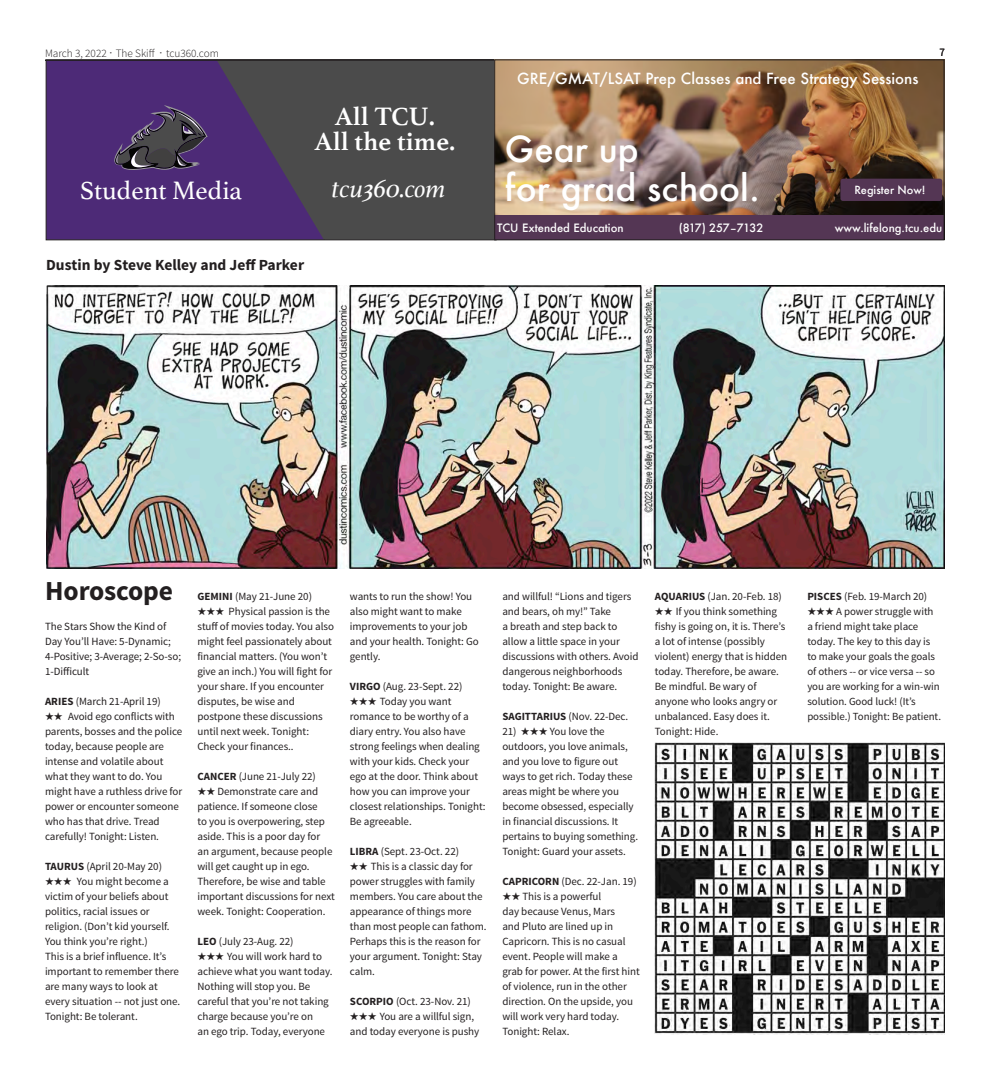
<style>
.page{position:relative;width:990px;height:1080px;background:#fff}
.page>*{position:absolute;margin:0;border:0;box-sizing:border-box;transform-origin:0 0}
.t1{font:500 35px/38.8px "Futura";color:#fff}
.Horoscope_label{font:700 27.5px "Source Sans Pro";letter-spacing:-.005em;color:#231f20}
.t2{font:700 26.5px/25px "Athelas";color:#fff;text-align:center}
.t3{font:26.5px "Athelas";color:#fff}
.t4{font:italic 26.5px "Athelas";color:#fff}
.Label{font:700 15.5px "Source Sans Pro";color:#231f20}
.t5{font:500 15px "Futura";color:#fff}
.t6{font:500 11.25px "Futura";color:#fff}
.t7{font:300 11.25px "Source Sans Pro";color:#231f20}
.t8{font:500 11.25px "Futura";letter-spacing:-.055em;color:#fff}
.Horoscope_body_text{font:11px/15px "Source Sans Pro";letter-spacing:-.005em;color:#231f20}
.t9{font:500 11px "Futura";color:#fff}
.Horoscope_body_text-2{font:10.88px/15px "Source Sans Pro";letter-spacing:-.005em;color:#231f20}
.s1{font-size:13px}
.s2{font-weight:700}
</style>
<div class="page">
<div style="left:48px;top:62px;width:169px;height:176px;background:#4d2a77"></div>
<svg style="left:217px;top:62px;width:277px;height:176px;background:#4b4453"></svg>
<svg style="left:114px;top:105px;width:94px;height:65px;background:#4c3c60"></svg>
<div style="left:46px;top:60px;width:450px;height:180px;border:1px solid #231f20"></div>
<svg style="left:45px;top:59px;width:900px;height:2px"></svg>
<img style="left:496px;top:62px;width:446px;height:153px">
<div style="left:840px;top:179px;width:102px;height:22px;background:#543654;border-radius:2px"></div>
<div style="left:495px;top:215px;width:449px;height:25px;background:#543654"></div>
<div style="left:494px;top:60px;width:450px;height:180px;border:1px solid #231f20"></div>
<img style="left:655px;top:742px;width:290px;height:293px">
<img style="left:46px;top:285px;width:899px;height:283px">
<p class="t7" style="left:45px;top:47px;width:175px">March 3, 2022 <span class="s1">·</span> The Skiff <span class="s1">·</span> tcu360.com</p>
<p class="t7" style="left:940px;top:46px;width:7px">7</p>
<p class="t5" style="left:517px;top:68px;width:403px">GRE/GMAT/LSAT Prep Classes and Free Strategy Sessions</p>
<p class="t2" style="left:315px;top:103px;width:142px">All TCU.<br>All the time.</p>
<p class="t1" style="left:505px;top:130px;width:256px">Gear up<br>for grad school.</p>
<p class="t3" style="left:80px;top:169px;width:164px">Student Media</p>
<p class="t4" style="left:331px;top:167px;width:116px">tcu360.com</p>
<p class="t9" style="left:854px;top:182px;width:73px">Register Now!</p>
<p class="Label" style="left:46px;top:255px;width:260px">Dustin by Steve Kelley and Jeff Parker</p>
<p class="t6" style="left:497px;top:221px;width:128px">TCU Extended Education</p>
<p class="t8" style="left:679px;top:221px;width:86px">(817) 257–7132</p>
<p class="t6" style="left:835px;top:221px;width:109px">www.lifelong.tcu.edu</p>
<p class="Horoscope_label" style="left:45px;top:573px;width:129px">Horoscope</p>
<p class="Horoscope_body_text" style="left:45px;top:619px;width:138px">The Stars Show the Kind of<br>Day You’ll Have: 5-Dynamic;<br>4-Positive; 3-Average; 2-So-so;<br>1-Difficult</p>
<p class="Horoscope_body_text" style="left:45px;top:694px;width:117px"><span class="s2">ARIES</span> (March 21-April 19)</p>
<p class="Horoscope_body_text" style="left:45px;top:709px;width:139px">★★ Avoid ego conflicts with parents, bosses and the police today, because people are intense and volatile about what they want to do. You might have a ruthless drive for power or encounter someone who has that drive. Tread carefully! Tonight: Listen.</p>
<p class="Horoscope_body_text" style="left:45px;top:859px;width:119px"><span class="s2">TAURUS</span> (April 20-May 20)</p>
<p class="Horoscope_body_text" style="left:45px;top:874px;width:137px">★★★ You might become a victim of your beliefs about politics, racial issues or religion. (Don’t kid yourself.<br>You think you’re right.)<br>This is a brief influence. It’s important to remember there are many ways to look at every situation -- not just one.<br>Tonight: Be tolerant.</p>
<p class="Horoscope_body_text" style="left:197px;top:589px;width:116px"><span class="s2">GEMINI</span> (May 21-June 20)</p>
<p class="Horoscope_body_text" style="left:197px;top:604px;width:138px">★★★ Physical passion is the stuff of movies today. You also might feel passionately about financial matters. (You won’t give an inch.) You will fight for your share. If you encounter disputes, be wise and postpone these discussions until next week. Tonight:<br>Check your finances..</p>
<p class="Horoscope_body_text" style="left:197px;top:769px;width:120px"><span class="s2">CANCER</span> (June 21-July 22)</p>
<p class="Horoscope_body_text" style="left:197px;top:784px;width:139px">★★ Demonstrate care and patience. If someone close<br>to you is overpowering, step aside. This is a poor day for<br>an argument, because people will get caught up in ego.<br>Therefore, be wise and table important discussions for next week. Tonight: Cooperation.</p>
<p class="Horoscope_body_text" style="left:197px;top:934px;width:98px"><span class="s2">LEO</span> (July 23-Aug. 22)</p>
<p class="Horoscope_body_text" style="left:197px;top:949px;width:137px">★★★ You will work hard to achieve what you want today.<br>Nothing will stop you. Be careful that you’re not taking charge because you’re on<br>an ego trip. Today, everyone</p>
<p class="Horoscope_body_text" style="left:350px;top:589px;width:130px">wants to run the show! You also might want to make improvements to your job and your health. Tonight: Go gently.</p>
<p class="Horoscope_body_text" style="left:350px;top:679px;width:114px"><span class="s2">VIRGO</span> (Aug. 23-Sept. 22)</p>
<p class="Horoscope_body_text" style="left:350px;top:694px;width:137px">★★★ Today you want romance to be worthy of a diary entry. You also have strong feelings when dealing with your kids. Check your ego at the door. Think about how you can improve your closest relationships. Tonight:<br>Be agreeable.</p>
<p class="Horoscope_body_text" style="left:350px;top:844px;width:111px"><span class="s2">LIBRA</span> (Sept. 23-Oct. 22)</p>
<p class="Horoscope_body_text" style="left:350px;top:859px;width:138px">★★ This is a classic day for power struggles with family members. You care about the appearance of things more than most people can fathom.<br>Perhaps this is the reason for your argument. Tonight: Stay calm.</p>
<p class="Horoscope_body_text" style="left:350px;top:994px;width:122px"><span class="s2">SCORPIO</span> (Oct. 23-Nov. 21)</p>
<p class="Horoscope_body_text" style="left:350px;top:1009px;width:131px">★★★ You are a willful sign, and today everyone is pushy</p>
<p class="Horoscope_body_text" style="left:502px;top:589px;width:138px">and willful! “Lions and tigers and bears, oh my!” Take<br>a breath and step back to allow a little space in your discussions with others. Avoid dangerous neighborhoods today. Tonight: Be aware.</p>
<p class="Horoscope_body_text" style="left:502px;top:709px;width:127px"><span class="s2">SAGITTARIUS</span> (Nov. 22-Dec.</p>
<p class="Horoscope_body_text" style="left:502px;top:724px;width:137px">21) ★★★ You love the outdoors, you love animals, and you love to figure out ways to get rich. Today these areas might be where you become obsessed, especially in financial discussions. It pertains to buying something.<br>Tonight: Guard your assets.</p>
<p class="Horoscope_body_text" style="left:502px;top:874px;width:136px"><span class="s2">CAPRICORN</span> (Dec. 22-Jan. 19)</p>
<p class="Horoscope_body_text" style="left:502px;top:889px;width:139px">★★ This is a powerful<br>day because Venus, Mars<br>and Pluto are lined up in<br>Capricorn. This is no casual event. People will make a grab for power. At the first hint of violence, run in the other direction. On the upside, you will work very hard today.<br>Tonight: Relax.</p>
<p class="Horoscope_body_text" style="left:655px;top:589px;width:129px"><span class="s2">AQUARIUS</span> (Jan. 20-Feb. 18)</p>
<p class="Horoscope_body_text" style="left:655px;top:604px;width:134px">★★ If you think something fishy is going on, it is. There’s a lot of intense (possibly violent) energy that is hidden today. Therefore, be aware.<br>Be mindful. Be wary of anyone who looks angry or unbalanced. Easy does it.<br>Tonight: Hide.</p>
<p class="Horoscope_body_text" style="left:807px;top:589px;width:121px"><span class="s2">PISCES</span> (Feb. 19-March 20)</p>
<p class="Horoscope_body_text-2" style="left:807px;top:604px;width:135px">★★★ A power struggle with a friend might take place today. The key to this day is to make your goals the goals of others -- or vice versa -- so you are working for a win-win solution. Good luck! (It’s possible.) Tonight: Be patient.</p>
</div>
